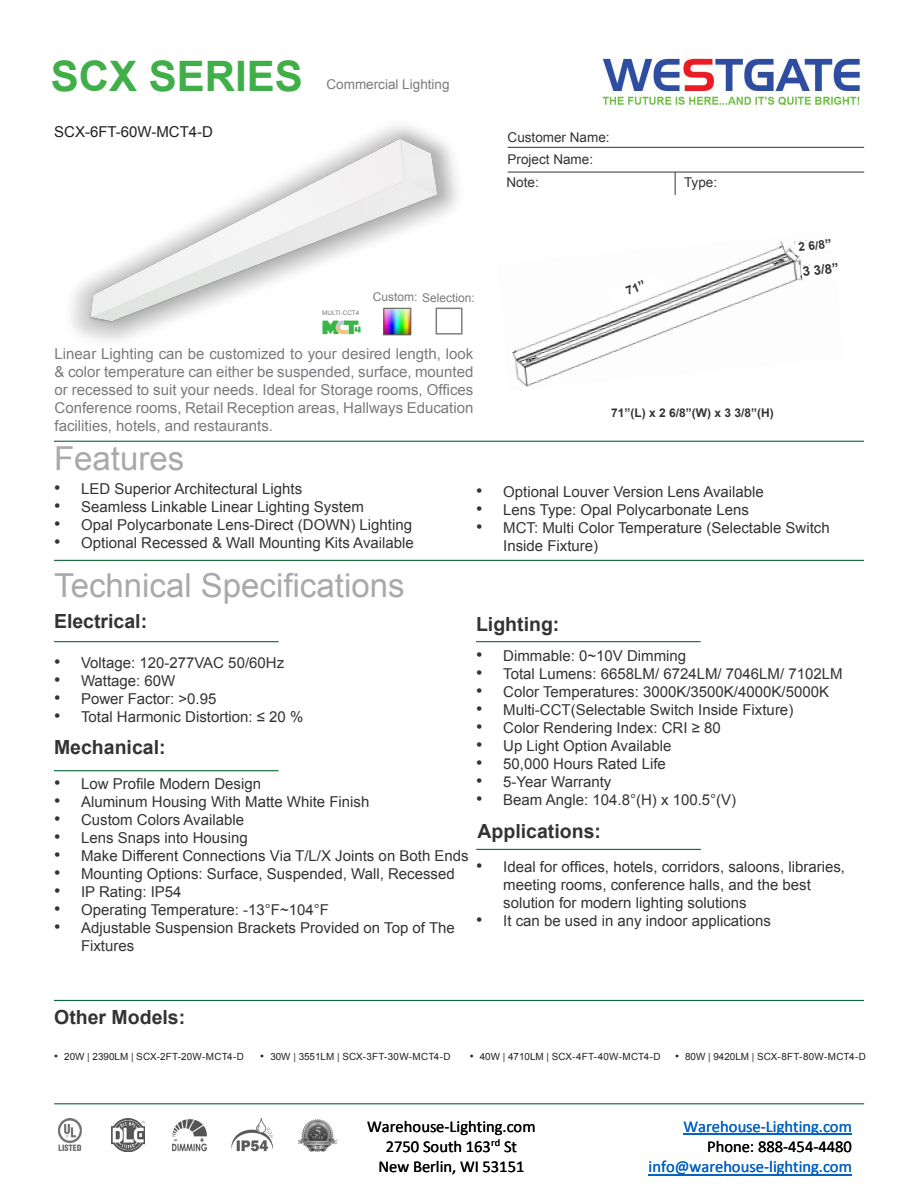
<style>
.page{position:relative;width:918px;height:1188px;background:#fff}
.page>*{position:absolute;margin:0;border:0;box-sizing:border-box;transform-origin:0 0}
.t1{font:700 42px "Arial";color:#40ae49}
.t2{font:33px "Arial";color:#a8a9ad}
.t3{font:700 19.5px "Arial";color:#333}
.t4{font:16.5px/20.1px "Calibri";color:#000;text-align:center}
.t5{font:16.5px "Calibri";color:#0563c1}
.t6{font:15px/18px "Arial";color:#333}
.t7{font:15px/18px "Arial";color:#323332}
.t8{font:15px/18px "Arial";color:#787a7d;text-align:justify}
.t9{font:15px "Arial";color:#231f20}
.t10{font:13.5px "Arial";color:#333}
.t11{font:13.5px "Arial";color:#787a7d}
.t12{font:700 13.35px "Arial";color:#333}
.t13{font:700 12px "Arial";color:#333}
.t14{font:12px "Arial";color:#787a7d}
.t15{font:9.9px "Arial";color:#231f20}
.t16{font:6.3px "Arial";color:#787a7d}
.s1{font-size:18px}
.s2{font-size:11.1px}
.s3{color:#333}
</style>
<div class="page">
<img style="left:71px;top:125px;width:392px;height:216px">
<hr style="left:54px;top:441px;width:810px;height:1px;background:#0d6736">
<hr style="left:508px;top:147px;width:356px;height:1px;background:#333">
<svg style="left:675px;top:173px;width:1px;height:22px"></svg>
<hr style="left:508px;top:172px;width:356px;height:1px;background:#333">
<hr style="left:54px;top:560px;width:810px;height:1px;background:#0d6736">
<hr style="left:54px;top:641px;width:225px;height:1px;background:#0d6736">
<hr style="left:476px;top:641px;width:225px;height:1px;background:#0d6736">
<hr style="left:54px;top:770px;width:225px;height:1px;background:#0d6736">
<img style="left:602px;top:58px;width:258px;height:48px">
<hr style="left:476px;top:849px;width:225px;height:1px;background:#0d6736">
<hr style="left:54px;top:1103px;width:810px;height:1px;background:#0d6736">
<hr style="left:54px;top:1000px;width:810px;height:1px;background:#0d6736">
<img style="left:172px;top:1119px;width:35px;height:33px">
<img style="left:58px;top:1119px;width:24px;height:32px">
<img style="left:111px;top:1119px;width:33px;height:33px">
<img style="left:232px;top:1119px;width:40px;height:33px">
<img style="left:298px;top:1119px;width:40px;height:33px">
<img style="left:385px;top:310px;width:24px;height:23px">
<div style="left:383px;top:308px;width:28px;height:27px;border:1px solid #6f625f"></div>
<div style="left:436px;top:308px;width:27px;height:27px;background:#fff;border:2px solid #7f7f7f"></div>
<svg style="left:322px;top:321px;width:39px;height:13px"></svg>
<img style="left:512px;top:241px;width:292px;height:146px">
<svg style="left:801px;top:263px;width:9px;height:16px"></svg>
<hr style="left:649px;top:1174px;width:203px;height:1px;background:#0563c1">
<hr style="left:684px;top:1134px;width:168px;height:1px;background:#0563c1">
<svg style="left:609px;top:274px;width:55px;height:33px"></svg>
<svg style="left:794px;top:240px;width:13px;height:13px"></svg>
<p class="t1" style="left:51px;top:48px;width:254px">SCX SERIES</p>
<p class="t9" style="left:54px;top:121px;width:160px">SCX-6FT-60W-MCT4-D</p>
<p class="t11" style="left:327px;top:75px;width:125px">Commercial Lighting</p>
<p class="t16" style="left:322px;top:308px;width:38px">MULTI-CCT4</p>
<p class="t14" style="left:373px;top:290px;width:104px">Custom: Selection:</p>
<p class="t8" style="left:55px;top:345px;width:420px">Linear Lighting can be customized to your desired length, look &amp; color temperature can either be suspended, surface, mounted or recessed to suit your needs. Ideal for Storage rooms, Offices Conference rooms, Retail Reception areas, Hallways Education facilities, hotels, and restaurants.</p>
<p class="t2" style="left:54px;top:437px;width:132px">Features</p>
<p class="t10" style="left:508px;top:128px;width:104px">Customer Name:</p>
<p class="t10" style="left:508px;top:150px;width:87px">Project Name:</p>
<p class="t10" style="left:507px;top:173px;width:34px">Note:</p>
<p class="t10" style="left:684px;top:173px;width:35px">Type:</p>
<p class="t13" style="left:798px;top:239px;width:28px;rotate:-6deg">2 6/8</p>
<p class="t12" style="left:802px;top:262px;width:38px;rotate:-5deg">3 3/8”</p>
<p class="t13" style="left:611px;top:405px;width:164px">71”(L) x 2 6/8”(W) x 3 3/8”(H)</p>
<p class="t6" style="left:54px;top:480px;width:249px"><span class="s1">•</span> LED Superior Architectural Lights</p>
<p class="t6" style="left:54px;top:498px;width:311px"><span class="s1">•</span> Seamless Linkable Linear Lighting System</p>
<p class="t6" style="left:54px;top:516px;width:359px"><span class="s1">•</span> Opal Polycarbonate Lens-Direct (DOWN) Lighting</p>
<p class="t6" style="left:54px;top:534px;width:361px"><span class="s1">•</span> Optional Recessed &amp; Wall Mounting Kits Available</p>
<p class="t2" style="left:54px;top:564px;width:352px">Technical Specifications</p>
<p class="t3" style="left:54px;top:608px;width:95px">Electrical:</p>
<p class="t6" style="left:54px;top:654px;width:232px"><span class="s1">•</span> Voltage: 120-277VAC 50/60Hz</p>
<p class="t6" style="left:54px;top:672px;width:123px"><span class="s1">•</span> Wattage: 60W</p>
<p class="t6" style="left:54px;top:690px;width:164px"><span class="s1">•</span> Power Factor: &gt;0.95</p>
<p class="t6" style="left:54px;top:708px;width:251px"><span class="s1">•</span> Total Harmonic Distortion: ≤ 20 %</p>
<p class="t3" style="left:54px;top:734px;width:113px">Mechanical:</p>
<p class="t6" style="left:54px;top:775px;width:209px"><span class="s1">•</span> Low Profile Modern Design</p>
<p class="t6" style="left:54px;top:793px;width:317px"><span class="s1">•</span> Aluminum Housing With Matte White Finish</p>
<p class="t6" style="left:54px;top:811px;width:192px"><span class="s1">•</span> Custom Colors Available</p>
<p class="t6" style="left:54px;top:829px;width:195px"><span class="s1">•</span> Lens Snaps into Housing</p>
<p class="t6" style="left:54px;top:847px;width:416px"><span class="s1">•</span> Make Different Connections Via T/L/X Joints on Both Ends</p>
<p class="t6" style="left:54px;top:865px;width:402px"><span class="s1">•</span> Mounting Options: Surface, Suspended, Wall, Recessed</p>
<p class="t6" style="left:54px;top:883px;width:129px"><span class="s1">•</span> IP Rating: IP54</p>
<p class="t6" style="left:54px;top:901px;width:277px"><span class="s1">•</span> Operating Temperature: -13°F~104°F</p>
<p class="t6" style="left:81px;top:919px;width:375px;text-indent:-27px"><span class="s1">•</span> Adjustable Suspension Brackets Provided on Top of The<br>Fixtures</p>
<p class="t6" style="left:476px;top:483px;width:289px"><span class="s1">•</span> Optional Louver Version Lens Available</p>
<p class="t6" style="left:476px;top:501px;width:274px"><span class="s1">•</span> Lens Type: Opal Polycarbonate Lens</p>
<p class="t7" style="left:503px;top:519px;width:328px;text-indent:-27px"><span class="s1">•</span> MCT: Multi Color Temperature (Selectable Switch<br>Inside Fixture)</p>
<p class="t3" style="left:476px;top:611px;width:85px">Lighting:</p>
<p class="t7" style="left:476px;top:647px;width:211px"><span class="s1">•</span> Dimmable: 0~10V Dimming</p>
<p class="t7" style="left:476px;top:665px;width:368px"><span class="s1">•</span> Total Lumens: 6658LM/ 6724LM/ 7046LM/ 7102LM</p>
<p class="t7" style="left:476px;top:683px;width:354px"><span class="s1">•</span> Color Temperatures: 3000K/3500K/4000K/5000K</p>
<p class="t7" style="left:476px;top:701px;width:319px"><span class="s1">•</span> Multi-CCT(Selectable Switch Inside Fixture)</p>
<p class="t7" style="left:476px;top:719px;width:246px"><span class="s1">•</span> Color Rendering Index: CRI ≥ 80</p>
<p class="t7" style="left:476px;top:737px;width:197px"><span class="s1">•</span> Up Light Option Available</p>
<p class="t6" style="left:476px;top:755px;width:191px"><span class="s1">•</span> 50,000 Hours Rated Life</p>
<p class="t6" style="left:476px;top:773px;width:137px"><span class="s1">•</span> 5-Year Warranty</p>
<p class="t7" style="left:476px;top:791px;width:261px"><span class="s1">•</span> Beam Angle: 104.8°(H) x 100.5°(V)</p>
<p class="t3" style="left:478px;top:818px;width:125px">Applications:</p>
<p class="t6" style="left:503px;top:857px;width:343px;text-indent:-27px"><span class="s1">•</span> Ideal for offices, hotels, corridors, saloons, libraries, meeting rooms, conference halls, and the best solution for modern lighting solutions</p>
<p class="t6" style="left:476px;top:911px;width:296px"><span class="s1">•</span> It can be used in any indoor applications</p>
<p class="t3" style="left:54px;top:1004px;width:133px">Other Models:</p>
<p class="t15" style="left:54px;top:1050px;width:191px"><span class="s2">•</span> 20W <span class="s3">|</span> 2390LM <span class="s3">|</span> SCX-2FT-20W-MCT4-D</p>
<p class="t15" style="left:260px;top:1050px;width:192px"><span class="s2">•</span> 30W <span class="s3">|</span> 3551LM <span class="s3">|</span> SCX-3FT-30W-MCT4-D</p>
<p class="t15" style="left:470px;top:1050px;width:192px"><span class="s2">•</span> 40W <span class="s3">|</span> 4710LM <span class="s3">|</span> SCX-4FT-40W-MCT4-D</p>
<p class="t15" style="left:675px;top:1050px;width:192px"><span class="s2">•</span> 80W <span class="s3">|</span> 9420LM <span class="s3">|</span> SCX-8FT-80W-MCT4-D</p>
<p class="t4" style="left:367px;top:1118px;width:170px">Warehouse-Lighting.com<br>2750 South 163<sup>rd</sup> St<br>New Berlin, WI 53151</p>
<p class="t5" style="left:684px;top:1120px;width:170px">Warehouse-Lighting.com</p>
<p class="t4" style="left:707px;top:1138px;width:146px">Phone: 888-454-4480</p>
<p class="t5" style="left:649px;top:1160px;width:205px">info@warehouse-lighting.com</p>
</div>
